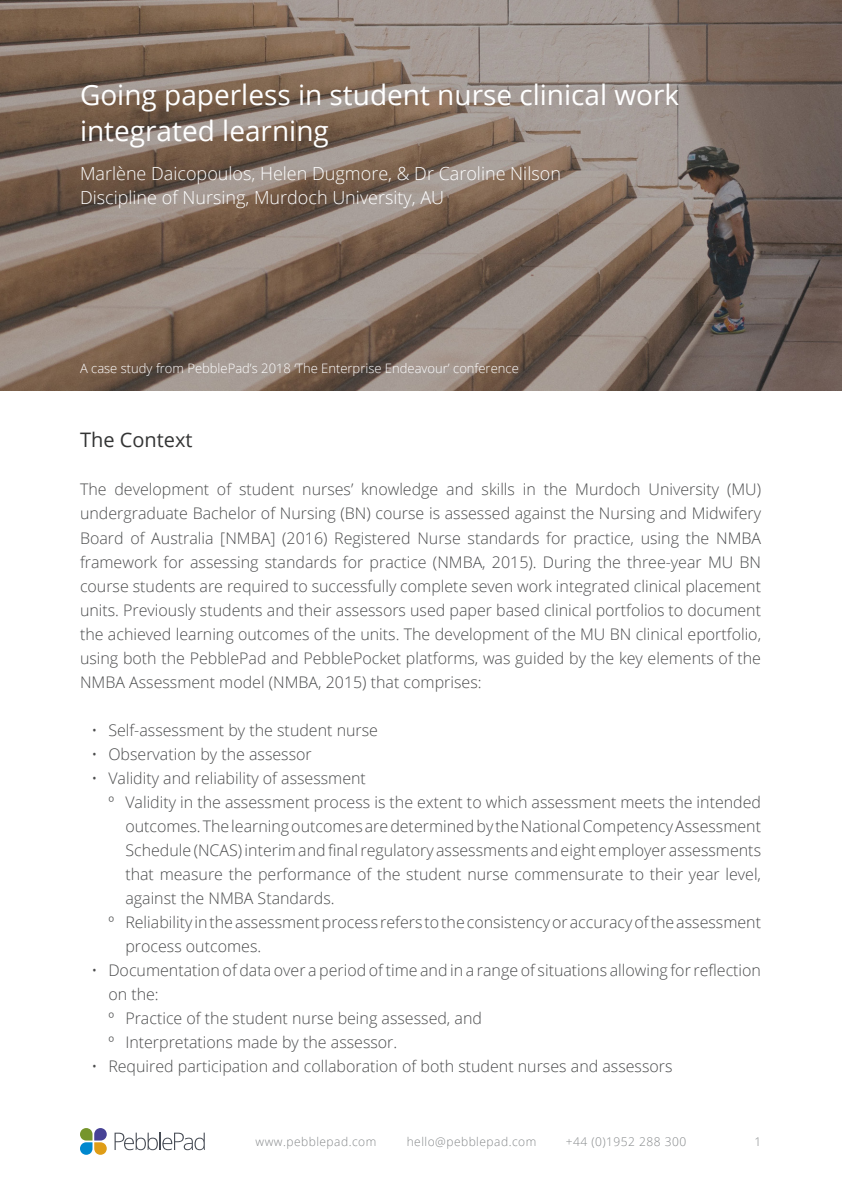
<style>
.page{position:relative;width:842px;height:1191px;background:#fff}
.page>*{position:absolute;margin:0;border:0;box-sizing:border-box;transform-origin:0 0}
.t1{font:28px "Open Sans";color:#fff}
.t2{font:20px "Open Sans";color:#333434}
.t3{font:300 18px "Open Sans";color:#fff}
.t4{font:300 16px/24px "Open Sans";color:#4b4c4d;text-align:justify}
.t5{font:300 13px "Open Sans";color:#fff}
.t6{font:300 12px "Open Sans";letter-spacing:.04em;color:#85888a}
</style>
<div class="page">
<svg style="left:115px;top:1132px;width:90px;height:18px"></svg>
<svg style="left:80px;top:1128px;width:27px;height:26px"></svg>
<img style="left:0;top:0;width:842px;height:391px">
<p class="t1" style="left:80px;top:76px;width:601px">Going paperless in student nurse clinical work</p>
<p class="t1" style="left:80px;top:112px;width:250px">integrated learning</p>
<p class="t3" style="left:80px;top:161px;width:482px">Marlène Daicopoulos, Helen Dugmore, &amp; Dr Caroline Nilson</p>
<p class="t3" style="left:80px;top:185px;width:366px">Discipline of Nursing, Murdoch University, AU</p>
<p class="t5" style="left:80px;top:359px;width:440px">A case study from PebblePad’s 2018 ‘The Enterprise Endeavour’ conference</p>
<p class="t2" style="left:80px;top:426px;width:114px">The Context</p>
<p class="t4" style="left:80px;top:477px;width:683px">The development of student nurses’ knowledge and skills in the Murdoch University (MU) undergraduate Bachelor of Nursing (BN) course is assessed against the Nursing and Midwifery Board of Australia [NMBA] (2016) Registered Nurse standards for practice, using the NMBA framework for assessing standards for practice (NMBA, 2015). During the three-year MU BN course students are required to successfully complete seven work integrated clinical placement units. Previously students and their assessors used paper based clinical portfolios to document the achieved learning outcomes of the units. The development of the MU BN clinical eportfolio, using both the PebblePad and PebblePocket platforms, was guided by the key elements of the NMBA Assessment model (NMBA, 2015) that comprises:</p>
<p class="t4" style="left:91px;top:717px;width:288px">• Self-assessment by the student nurse</p>
<p class="t4" style="left:91px;top:741px;width:222px">• Observation by the assessor</p>
<p class="t4" style="left:91px;top:765px;width:276px">• Validity and reliability of assessment</p>
<p class="t4" style="left:125px;top:789px;width:637px;text-indent:-17px">º Validity in the assessment process is the extent to which assessment meets the intended outcomes. The learning outcomes are determined by the National Competency Assessment Schedule (NCAS) interim and final regulatory assessments and eight employer assessments that measure the performance of the student nurse commensurate to their year level, against the NMBA Standards.</p>
<p class="t4" style="left:125px;top:909px;width:637px;text-indent:-17px">º Reliability in the assessment process refers to the consistency or accuracy of the assessment process outcomes.</p>
<p class="t4" style="left:108px;top:957px;width:654px;text-indent:-17px">• Documentation of data over a period of time and in a range of situations allowing for reflection on the:</p>
<p class="t4" style="left:108px;top:1005px;width:375px">º Practice of the student nurse being assessed, and</p>
<p class="t4" style="left:108px;top:1029px;width:290px">º Interpretations made by the assessor.</p>
<p class="t4" style="left:91px;top:1053px;width:583px">• Required participation and collaboration of both student nurses and assessors</p>
<p class="t6" style="left:256px;top:1133px;width:122px">www.pebblepad.com</p>
<p class="t6" style="left:407px;top:1133px;width:131px">hello@pebblepad.com</p>
<p class="t6" style="left:566px;top:1133px;width:122px">+44 (0)1952 288 300</p>
<p class="t6" style="left:754px;top:1133px;width:8px">1</p>
</div>
